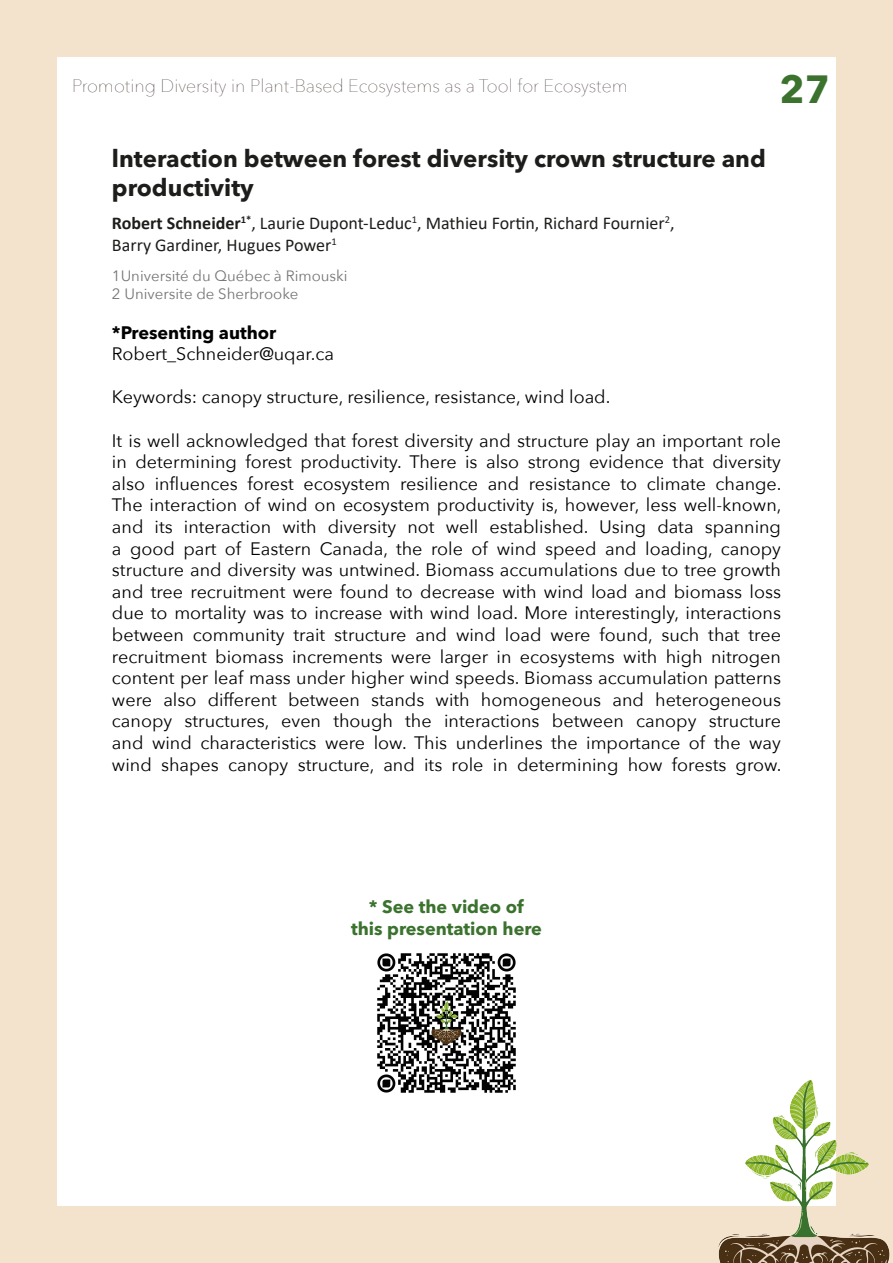
<style>
.page{position:relative;width:893px;height:1263px;background:#fff}
.page>*{position:absolute;margin:0;border:0;box-sizing:border-box;transform-origin:0 0}
.t1{font:700 39px "Avenir Next LT Pro";color:#3b722e}
.t2{font:700 24px/28.8px "Avenir Next LT Pro";color:#1d1d1b}
.t3{font:18px/21.6px "Avenir Next";color:#020203;text-align:justify}
.t4{font:18px/21.6px "Calibri";color:#1d1d1b}
.t5{font:200 18px "Avenir Next";color:#3d2e28}
.t6{font:700 18px "Avenir Next LT Pro";color:#3b722e}
.t7{font:700 18px "Avenir Next LT Pro";color:#020203}
.t8{font:15px "Avenir Next";color:#767675}
.s1{font-weight:700}
</style>
<div class="page">
<div style="left:0;top:0;width:893px;height:1263px;border:57px solid #f3e2cc"></div>
<img style="left:712px;top:1076px;width:181px;height:187px">
<svg style="left:0;top:0;width:1px;height:1076px"></svg>
<div style="left:0;top:1076px;width:16px;height:187px;background:#f3e2cc"></div>
<img style="left:377px;top:953px;width:139px;height:140px">
<p class="t5" style="left:72px;top:70px;width:557px">Promoting Diversity in Plant-Based Ecosystems as a Tool for Ecosystem</p>
<p class="t1" style="left:780px;top:66px;width:52px">27</p>
<p class="t2" style="left:112px;top:144px;width:655px">lnteraction between forest diversity crown structure and productivity</p>
<p class="t4" style="left:112px;top:212px;width:564px"><span class="s1">Robert Schneider</span><sup>1*</sup>, Laurie Dupont-Leduc<sup>1</sup>, Mathieu Fortin, Richard Fournier<sup>2</sup>,<br>Barry Gardiner, Hugues Power<sup>1</sup></p>
<p class="t8" style="left:112px;top:263px;width:237px">1Université du Québec à Rimouski</p>
<p class="t8" style="left:112px;top:281px;width:188px">2 Universite de Sherbrooke</p>
<p class="t7" style="left:112px;top:321px;width:166px">*Presenting author</p>
<p class="t3" style="left:112px;top:342px;width:224px">Robert_Schneider@uqar.ca</p>
<p class="t3" style="left:112px;top:386px;width:500px">Keywords: canopy structure, resilience, resistance, wind load.</p>
<p class="t3" style="left:112px;top:429px;width:671px">It is well acknowledged that forest diversity and structure play an important role in determining forest productivity. There is also strong evidence that diversity also influences forest ecosystem resilience and resistance to climate change.<br>The interaction of wind on ecosystem productivity is, however, less well-known, and its interaction with diversity not well established. Using data spanning a good part of Eastern Canada, the role of wind speed and loading, canopy structure and diversity was untwined. Biomass accumulations due to tree growth and tree recruitment were found to decrease with wind load and biomass loss due to mortality was to increase with wind load. More interestingly, interactions between community trait structure and wind load were found, such that tree recruitment biomass increments were larger in ecosystems with high nitrogen content per leaf mass under higher wind speeds. Biomass accumulation patterns were also different between stands with homogeneous and heterogeneous canopy structures, even though the interactions between canopy structure and wind characteristics were low. This underlines the importance of the way wind shapes canopy structure, and its role in determining how forests grow.</p>
<p class="t6" style="left:369px;top:896px;width:156px">* See the video of</p>
<p class="t6" style="left:351px;top:918px;width:192px">this presentation here</p>
</div>
